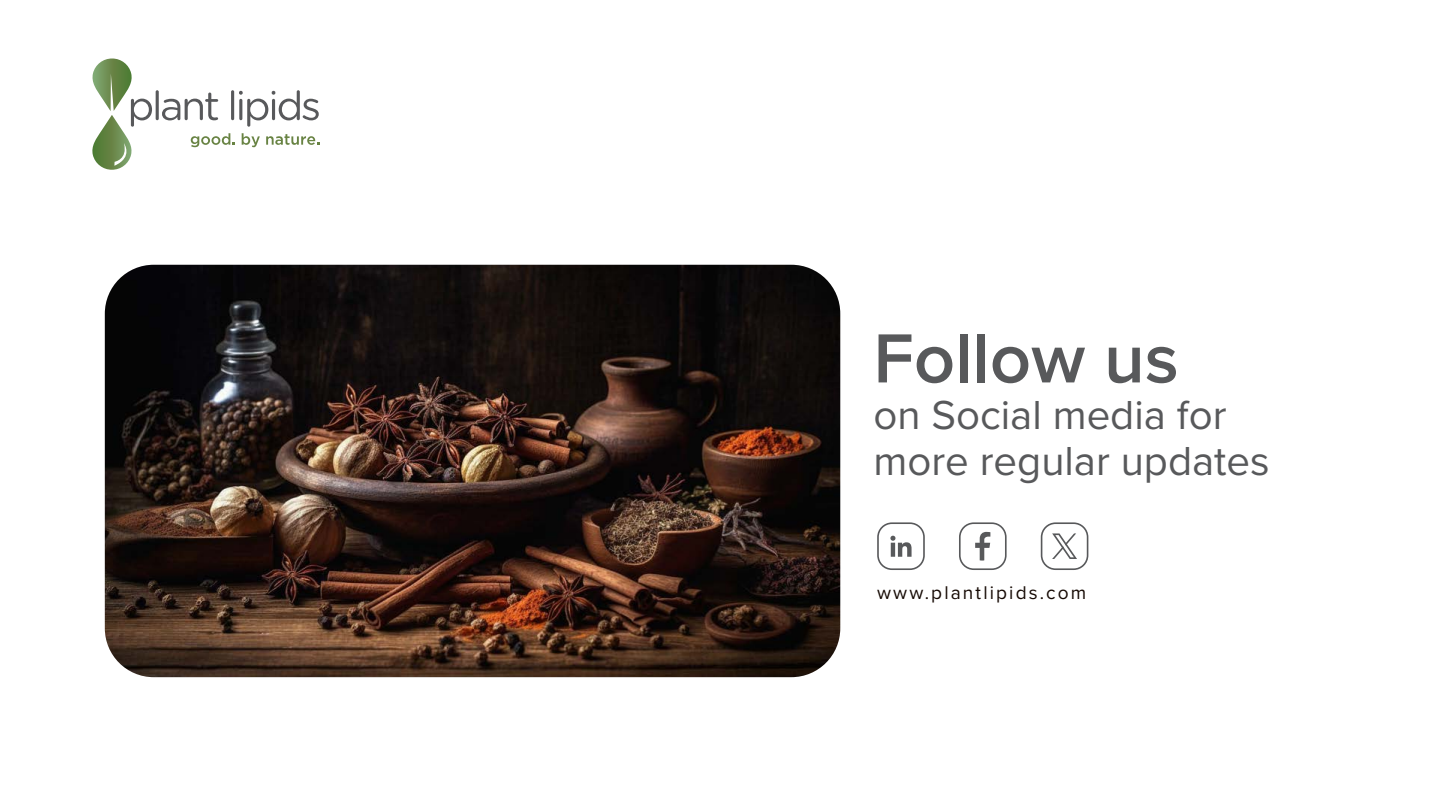
<style>
.page{position:relative;width:1440px;height:810px;background:#fff}
.page>*{position:absolute;margin:0;border:0;box-sizing:border-box;transform-origin:0 0}
.t1{font:600 72px "Proxima Nova";color:#58595b}
.t2{font:42px/46.5px "Proxima Nova";color:#58595b}
.t3{font:19.12px "Proxima Nova";letter-spacing:.11em;color:#160a04}
</style>
<div class="page">
<hr style="left:156px;top:90px;width:3px;height:30px;background:#58595b;border-radius:2px">
<svg style="left:162px;top:93px;width:56px;height:27px"></svg>
<hr style="left:231px;top:90px;width:3px;height:30px;background:#58595b;border-radius:2px">
<svg style="left:239px;top:90px;width:80px;height:37px"></svg>
<svg style="left:92px;top:58px;width:60px;height:112px"></svg>
<svg style="left:191px;top:133px;width:44px;height:14px"></svg>
<svg style="left:242px;top:133px;width:18px;height:14px"></svg>
<svg style="left:266px;top:134px;width:53px;height:11px"></svg>
<img style="left:105px;top:265px;width:735px;height:412px">
<svg style="left:1041px;top:522px;width:47px;height:48px"></svg>
<svg style="left:959px;top:522px;width:48px;height:48px"></svg>
<svg style="left:877px;top:522px;width:48px;height:48px"></svg>
<h1 class="t1" style="left:873px;top:305px;width:307px">Follow us</h1>
<p class="t2" style="left:873px;top:390px;width:398px">on Social media for more regular updates</p>
<p class="t3" style="left:877px;top:578px;width:211px">www.plantlipids.com</p>
</div>
